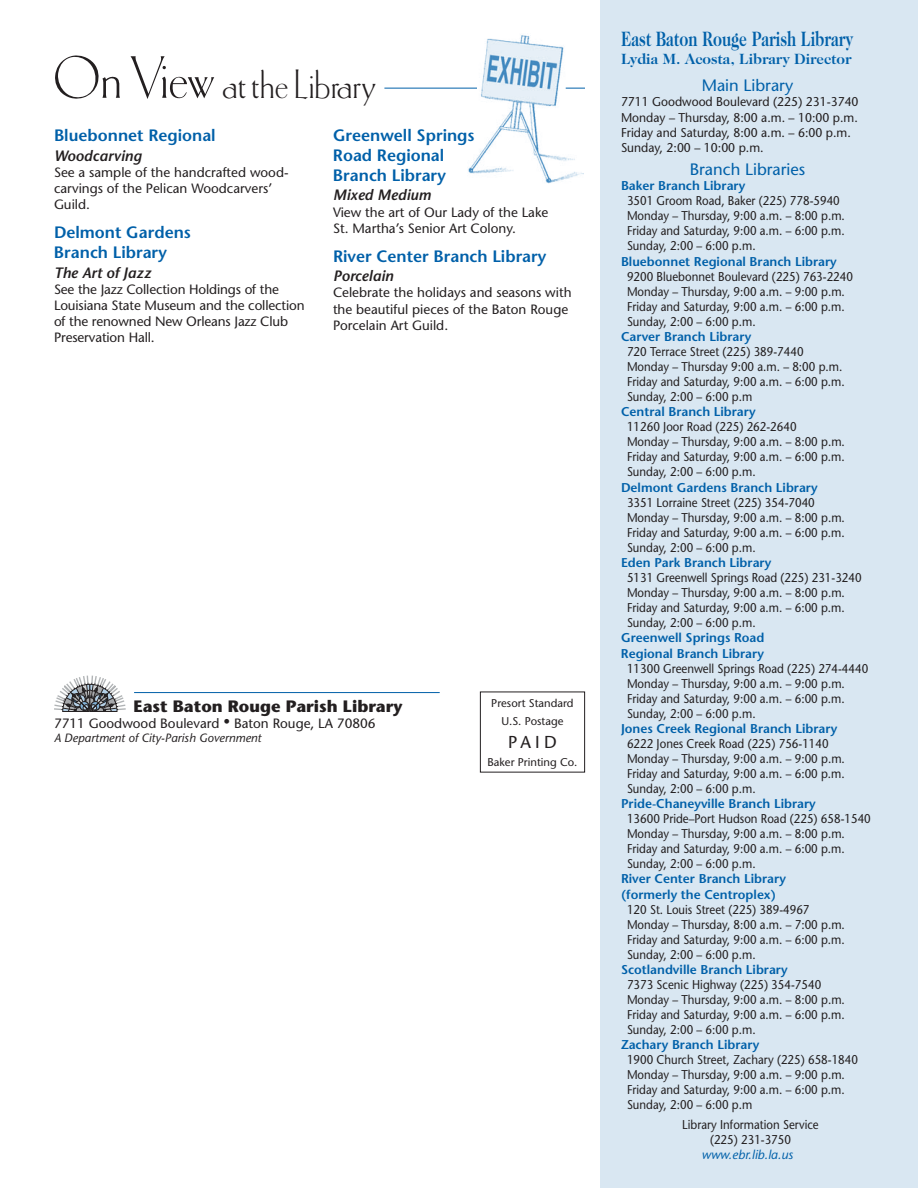
<style>
.page{position:relative;width:918px;height:1188px;background:#fff}
.page>*{position:absolute;margin:0;border:0;box-sizing:border-box;transform-origin:0 0}
.t1{font:36px "OPTI Cuento";color:#231f20}
.t2{font:700 21px "Caslon Two Twenty Four";color:#0060a9;scale:.74 1}
.t3{font:17.25px "Stone Sans";color:#231f20}
.t4{font:600 16.5px/19.8px "Stone Sans";color:#0060a9}
.t5{font:700 16.5px "Stone Sans";color:#231f20}
.t6{font:16.5px "Stone Sans";color:#0060a9}
.t7{font:italic 600 15px "Stone Sans";color:#231f20}
.t8{font:700 15px "Caslon Two Twenty Four";color:#0060a9}
.t9{font:13.5px/16.2px "Stone Sans";color:#231f20}
.t10{font:12.75px/15px "Stone Sans";color:#231f20;scale:.9 1}
.t11{font:600 12.75px/15.3px "Stone Sans";color:#0060a9}
.t12{font:12.75px/15.3px "Stone Sans";color:#231f20;scale:.95 1}
.t13{font:italic 12.75px "Stone Sans";color:#0060a9}
.t14{font:italic 12px "Stone Sans";color:#231f20}
.t15{font:11.25px/18px "Stone Sans";color:#231f20;text-align:center}
.s1{font-size:52.5px}
</style>
<div class="page">
<img style="left:450px;top:35px;width:134px;height:149px">
<div style="left:600px;top:0;width:318px;height:1188px;background:#d9e7f2"></div>
<hr style="left:384px;top:88px;width:93px;height:1px;background:#0060a9">
<svg style="left:566px;top:88px;width:19px;height:1px"></svg>
<svg style="left:54px;top:676px;width:72px;height:36px"></svg>
<hr style="left:134px;top:692px;width:306px;height:1px;background:#0060a9">
<div style="left:480px;top:692px;width:105px;height:80px;border:1px solid #231f20"></div>
<h1 class="t1" style="left:51px;top:61px;width:325px"><span class="s1">On View</span> at the Library</h1>
<p class="t4" style="left:54px;top:126px;width:163px">Bluebonnet Regional</p>
<p class="t7" style="left:54px;top:146px;width:89px">Woodcarving</p>
<p class="t9" style="left:54px;top:164px;width:236px">See a sample of the handcrafted wood&shy;carvings of the Pelican Woodcarvers’<br>Guild.</p>
<p class="t4" style="left:54px;top:222px;width:138px">Delmont Gardens<br>Branch Library</p>
<p class="t7" style="left:54px;top:263px;width:99px">The Art of Jazz</p>
<p class="t9" style="left:54px;top:281px;width:252px">See the Jazz Collection Holdings of the Louisiana State Museum and the collection of the renowned New Orleans Jazz Club Preservation Hall.</p>
<p class="t4" style="left:333px;top:126px;width:143px">Greenwell Springs<br>Road Regional<br>Branch Library</p>
<p class="t7" style="left:333px;top:186px;width:100px">Mixed Medium</p>
<p class="t9" style="left:333px;top:204px;width:217px">View the art of Our Lady of the Lake<br>St. Martha’s Senior Art Colony.</p>
<p class="t4" style="left:333px;top:246px;width:215px">River Center Branch Library</p>
<p class="t7" style="left:333px;top:267px;width:62px">Porcelain</p>
<p class="t9" style="left:333px;top:284px;width:240px">Celebrate the holidays and seasons with the beautiful pieces of the Baton Rouge<br>Porcelain Art Guild.</p>
<p class="t5" style="left:133px;top:696px;width:271px">East Baton Rouge Parish Library</p>
<p class="t9" style="left:54px;top:715px;width:323px">7711 Goodwood Boulevard • Baton Rouge, LA 70806</p>
<p class="t14" style="left:54px;top:731px;width:209px">A Department of City-Parish Government</p>
<p class="t15" style="left:491px;top:694px;width:84px">Presort Standard<br>U.S. Postage</p>
<h3 class="t3" style="left:508px;top:731px;width:50px">PAID</h3>
<p class="t15" style="left:488px;top:753px;width:91px">Baker Printing Co.</p>
<h2 class="t2" style="left:621px;top:26px;width:315px">East Baton Rouge Parish Library</h2>
<p class="t8" style="left:621px;top:50px;width:232px">Lydia M. Acosta, Library Director</p>
<p class="t6" style="left:702px;top:75px;width:93px">Main Library</p>
<p class="t12" style="left:621px;top:94px;width:252px">7711 Goodwood Boulevard (225) 231-3740<br>Monday – Thursday, 8:00 a.m. – 10:00 p.m.<br>Friday and Saturday, 8:00 a.m. – 6:00 p.m.<br>Sunday, 2:00 – 10:00 p.m.</p>
<p class="t6" style="left:690px;top:159px;width:117px">Branch Libraries</p>
<p class="t11" style="left:621px;top:178px;width:126px">Baker Branch Library</p>
<p class="t10" style="left:627px;top:193px;width:244px">3501 Groom Road, Baker (225) 778-5940<br>Monday – Thursday, 9:00 a.m. – 8:00 p.m.<br>Friday and Saturday, 9:00 a.m. – 6:00 p.m.<br>Sunday, 2:00 – 6:00 p.m.</p>
<p class="t11" style="left:621px;top:253px;width:217px">Bluebonnet Regional Branch Library</p>
<p class="t10" style="left:627px;top:269px;width:253px">9200 Bluebonnet Boulevard (225) 763-2240<br>Monday – Thursday, 9:00 a.m. – 9:00 p.m.<br>Friday and Saturday, 9:00 a.m. – 6:00 p.m.<br>Sunday, 2:00 – 6:00 p.m.</p>
<p class="t11" style="left:621px;top:329px;width:132px">Carver Branch Library</p>
<p class="t10" style="left:627px;top:344px;width:244px">720 Terrace Street (225) 389-7440<br>Monday – Thursday 9:00 a.m. – 8:00 p.m.<br>Friday and Saturday, 9:00 a.m. – 6:00 p.m.<br>Sunday, 2:00 – 6:00 p.m</p>
<p class="t11" style="left:621px;top:404px;width:136px">Central Branch Library</p>
<p class="t10" style="left:627px;top:419px;width:244px">11260 Joor Road (225) 262-2640<br>Monday – Thursday, 9:00 a.m. – 8:00 p.m.<br>Friday and Saturday, 9:00 a.m. – 6:00 p.m.<br>Sunday, 2:00 – 6:00 p.m.</p>
<p class="t11" style="left:621px;top:479px;width:198px">Delmont Gardens Branch Library</p>
<p class="t10" style="left:627px;top:495px;width:244px">3351 Lorraine Street (225) 354-7040<br>Monday – Thursday, 9:00 a.m. – 8:00 p.m.<br>Friday and Saturday, 9:00 a.m. – 6:00 p.m.<br>Sunday, 2:00 – 6:00 p.m.</p>
<p class="t11" style="left:621px;top:555px;width:152px">Eden Park Branch Library</p>
<p class="t10" style="left:627px;top:570px;width:262px">5131 Greenwell Springs Road (225) 231-3240<br>Monday – Thursday, 9:00 a.m. – 8:00 p.m.<br>Friday and Saturday, 9:00 a.m. – 6:00 p.m.<br>Sunday, 2:00 – 6:00 p.m.</p>
<p class="t11" style="left:621px;top:630px;width:145px">Greenwell Springs Road<br>Regional Branch Library</p>
<p class="t10" style="left:627px;top:660px;width:270px">11300 Greenwell Springs Road (225) 274-4440<br>Monday – Thursday, 9:00 a.m. – 9:00 p.m.<br>Friday and Saturday, 9:00 a.m. – 6:00 p.m.<br>Sunday, 2:00 – 6:00 p.m.</p>
<p class="t11" style="left:621px;top:721px;width:218px">Jones Creek Regional Branch Library</p>
<p class="t10" style="left:627px;top:736px;width:244px">6222 Jones Creek Road (225) 756-1140<br>Monday – Thursday, 9:00 a.m. – 9:00 p.m.<br>Friday and Saturday, 9:00 a.m. – 6:00 p.m.<br>Sunday, 2:00 – 6:00 p.m.</p>
<p class="t11" style="left:621px;top:796px;width:196px">Pride-Chaneyville Branch Library</p>
<p class="t10" style="left:627px;top:811px;width:272px">13600 Pride–Port Hudson Road (225) 658-1540<br>Monday – Thursday, 9:00 a.m. – 8:00 p.m.<br>Friday and Saturday, 9:00 a.m. – 6:00 p.m.<br>Sunday, 2:00 – 6:00 p.m.</p>
<p class="t11" style="left:621px;top:871px;width:167px">River Center Branch Library (formerly the Centroplex)</p>
<p class="t10" style="left:627px;top:902px;width:244px">120 St. Louis Street (225) 389-4967<br>Monday – Thursday, 8:00 a.m. – 7:00 p.m.<br>Friday and Saturday, 9:00 a.m. – 6:00 p.m.<br>Sunday, 2:00 – 6:00 p.m.</p>
<p class="t11" style="left:621px;top:962px;width:168px">Scotlandville Branch Library</p>
<p class="t10" style="left:627px;top:977px;width:244px">7373 Scenic Highway (225) 354-7540<br>Monday – Thursday, 9:00 a.m. – 8:00 p.m.<br>Friday and Saturday, 9:00 a.m. – 6:00 p.m.<br>Sunday, 2:00 – 6:00 p.m.</p>
<p class="t11" style="left:621px;top:1037px;width:140px">Zachary Branch Library</p>
<p class="t10" style="left:627px;top:1052px;width:258px">1900 Church Street, Zachary (225) 658-1840<br>Monday – Thursday, 9:00 a.m. – 9:00 p.m.<br>Friday and Saturday, 9:00 a.m. – 6:00 p.m.<br>Sunday, 2:00 – 6:00 p.m</p>
<p class="t10" style="left:682px;top:1117px;width:153px;text-align:center">Library Information Service (225) 231-3750</p>
<p class="t13" style="left:702px;top:1147px;width:93px">www.ebr.lib.la.us</p>
</div>
